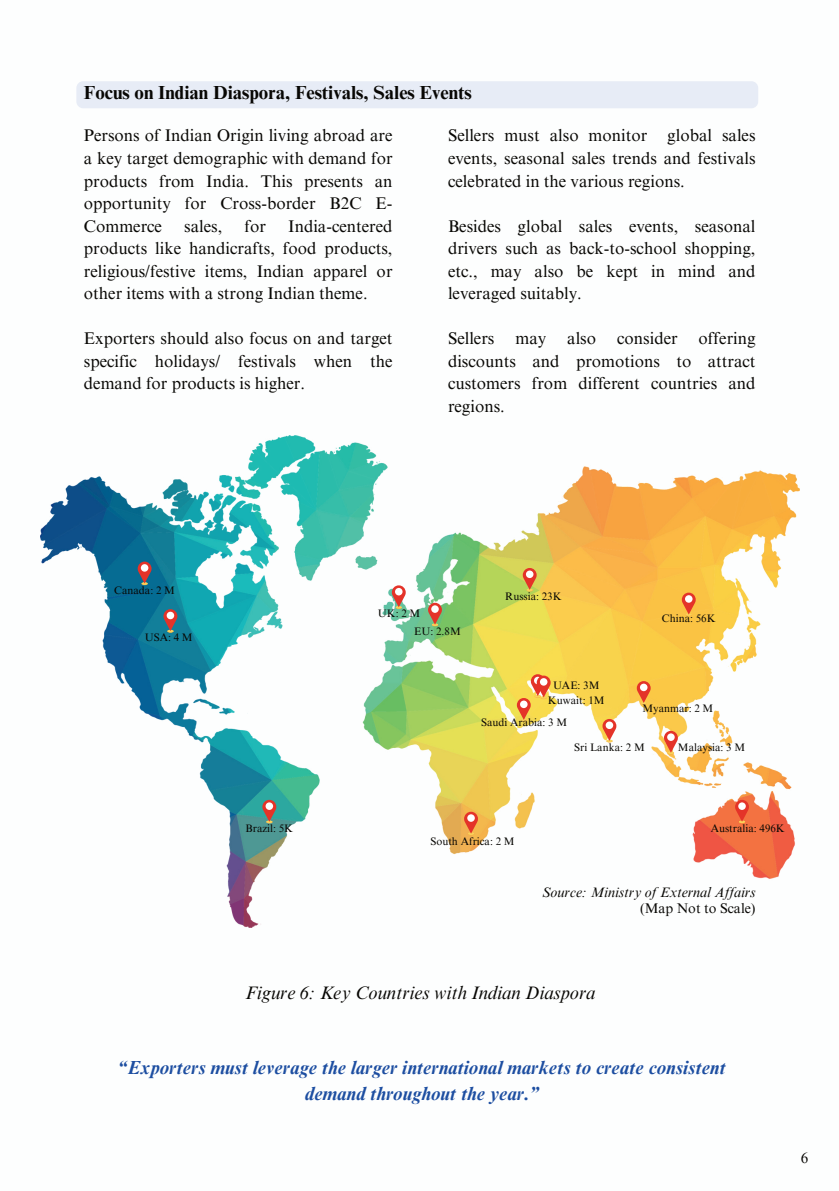
<style>
.page{position:relative;width:839px;height:1191px;background:#fff}
.page>*{position:absolute;margin:0;border:0;box-sizing:border-box;transform-origin:0 0}
.t1{font:italic 700 18.8px/25.6px "Times NRMT Pro";color:#1d4ea1;text-align:center}
.t2{font:700 18.8px "Times NRMT Pro";color:#080704}
.t3{font:italic 18.4px "Times NRMT Pro";color:#080704}
.t4{font:17px/22.6px "Times NRMT Pro";color:#080704;text-align:justify}
.t5{font:15px "Times NRMT Pro";color:#080704}
.t6{font:italic 14px "Times NRMT Pro";color:#080704}
.t7{font:14px "Times NRMT Pro";color:#080704}
.t8{font:10.8px/15px "Times NRMT Pro";color:#080704;text-align:center}
.s1{color:#fff}
</style>
<div class="page">
<img style="left:40px;top:435px;width:759px;height:492px">
<svg style="left:163px;top:609px;width:14px;height:24px"></svg>
<div style="left:167px;top:612px;width:7px;height:7px;background:#fff;border-radius:50%"></div>
<svg style="left:664px;top:731px;width:13px;height:23px"></svg>
<div style="left:667px;top:733px;width:7px;height:8px;background:#fff;border-radius:50%"></div>
<svg style="left:636px;top:681px;width:14px;height:24px"></svg>
<div style="left:640px;top:684px;width:7px;height:7px;background:#fff;border-radius:50%"></div>
<svg style="left:392px;top:585px;width:13px;height:24px"></svg>
<div style="left:395px;top:588px;width:7px;height:7px;background:#fff;border-radius:50%"></div>
<svg style="left:138px;top:562px;width:13px;height:23px"></svg>
<div style="left:141px;top:564px;width:7px;height:8px;background:#fff;border-radius:50%"></div>
<svg style="left:464px;top:812px;width:14px;height:23px"></svg>
<div style="left:467px;top:814px;width:8px;height:8px;background:#fff;border-radius:50%"></div>
<svg style="left:602px;top:719px;width:14px;height:24px"></svg>
<div style="left:605px;top:722px;width:8px;height:7px;background:#fff;border-radius:50%"></div>
<svg style="left:522px;top:568px;width:14px;height:24px"></svg>
<div style="left:526px;top:571px;width:7px;height:7px;background:#fff;border-radius:50%"></div>
<svg style="left:428px;top:603px;width:14px;height:23px"></svg>
<div style="left:431px;top:605px;width:8px;height:8px;background:#fff;border-radius:50%"></div>
<svg style="left:681px;top:593px;width:14px;height:23px"></svg>
<div style="left:685px;top:595px;width:7px;height:8px;background:#fff;border-radius:50%"></div>
<svg style="left:262px;top:800px;width:14px;height:23px"></svg>
<div style="left:265px;top:802px;width:8px;height:8px;background:#fff;border-radius:50%"></div>
<svg style="left:735px;top:800px;width:14px;height:23px"></svg>
<div style="left:738px;top:802px;width:7px;height:8px;background:#fff;border-radius:50%"></div>
<svg style="left:517px;top:674px;width:33px;height:48px;background:#f2b55a"></svg>
<div style="left:540px;top:678px;width:7px;height:8px;background:#fff;border-radius:50%"></div>
<div style="left:76px;top:81px;width:682px;height:27px;background:#e7ecf6;border-radius:7px"></div>
<p class="t2" style="left:84px;top:81px;width:389px">Focus on Indian Diaspora, Festivals, Sales Events</p>
<p class="t4" style="left:84px;top:125px;width:310px">Persons of Indian Origin living abroad are a key target demographic with demand for products from India. This presents an opportunity for Cross-border B2C E-Commerce</p>
<p class="t4" style="left:84px;top:215px;width:310px;text-indent:204px">India-centered products like handicrafts, food products, religious/festive items, Indian apparel or other items with a strong Indian theme.</p>
<p class="t4" style="left:84px;top:328px;width:310px">Exporters should also focus on and target specific holidays/ festivals when the demand for products is higher.<span class="s1">,</span></p>
<p class="t4" style="left:184px;top:215px;width:40px">sales,</p>
<p class="t4" style="left:244px;top:215px;width:23px">for</p>
<p class="t4" style="left:448px;top:125px;width:309px">Sellers must also monitor global sales events, seasonal sales trends and festivals celebrated in the various regions.</p>
<p class="t4" style="left:448px;top:215px;width:309px">Besides global sales events, seasonal drivers such as back-to-school shopping, etc., may also be kept in mind and leveraged suitably.</p>
<p class="t4" style="left:448px;top:328px;width:309px">Sellers may also consider offering discounts and promotions to attract customers from different countries and regions.</p>
<p class="t8" style="left:114px;top:583px;width:62px">Canada: 2 M</p>
<p class="t8" style="left:145px;top:631px;width:49px">USA: 4 M</p>
<p class="t8" style="left:378px;top:606px;width:44px">UK: 2 M</p>
<p class="t8" style="left:414px;top:624px;width:48px">EU: 2.8M</p>
<p class="t8" style="left:505px;top:590px;width:58px">Russia: 23K</p>
<p class="t8" style="left:662px;top:612px;width:55px">China: 56K</p>
<p class="t8" style="left:548px;top:679px;width:58px">UAE: 3M<br>Kuwait: 1M</p>
<p class="t8" style="left:574px;top:741px;width:72px">Sri Lanka: 2 M</p>
<p class="t8" style="left:642px;top:701px;width:72px">Myanmar: 2 M</p>
<p class="t8" style="left:678px;top:741px;width:69px">Malaysia: 3 M</p>
<p class="t8" style="left:481px;top:716px;width:88px">Saudi Arabia: 3 M</p>
<p class="t8" style="left:245px;top:822px;width:49px">Brazil: 5K</p>
<p class="t8" style="left:710px;top:822px;width:76px">Australia: 496K</p>
<p class="t8" style="left:430px;top:834px;width:86px">South Africa: 2 M</p>
<p class="t6" style="left:542px;top:884px;width:215px">Source: Ministry of External Affairs</p>
<p class="t7" style="left:640px;top:900px;width:117px">(Map Not to Scale)</p>
<p class="t3" style="left:246px;top:982px;width:351px">Figure 6: Key Countries with Indian Diaspora</p>
<p class="t1" style="left:118px;top:1056px;width:609px">“Exporters must leverage the larger international markets to create consistent demand throughout the year.”</p>
<p class="t5" style="left:800px;top:1149px;width:9px">6</p>
</div>
